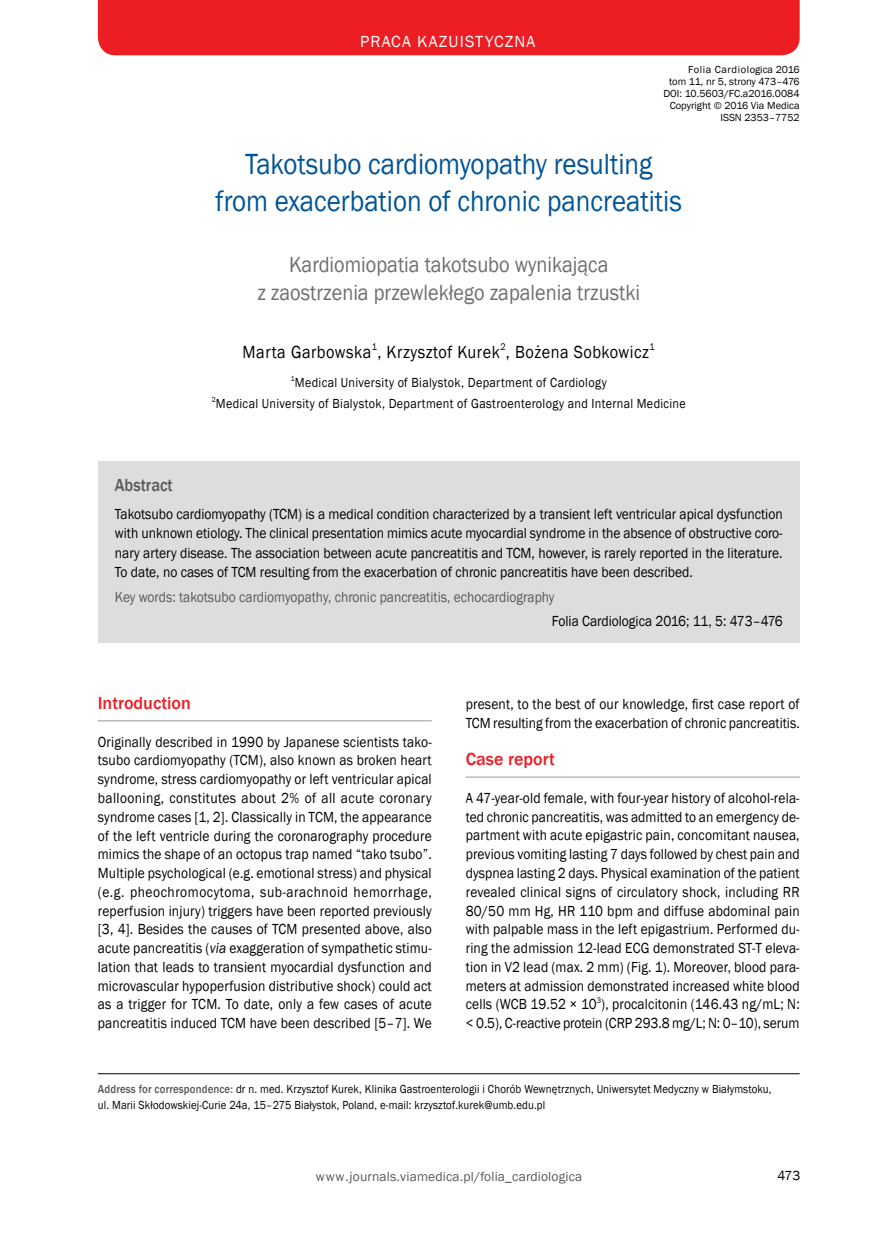
<style>
.page{position:relative;width:872px;height:1234px;background:#fff}
.page>*{position:absolute;margin:0;border:0;box-sizing:border-box;transform-origin:0 0}
.t1{font:30px/36.6px "Franklin Gothic";color:#005496;text-align:center;scale:.9 1}
.t2{font:22.5px/27.5px "Franklin Gothic";color:#6d6e71;text-align:center;scale:.9 1}
.t3{font:18px "Franklin Gothic";letter-spacing:.03em;color:#000;scale:.9 1}
.t4{font:500 18px "Franklin Gothic";color:#ed1d24}
.t5{font:500 18px "Franklin Gothic";color:#58595b;scale:.9 1}
.t6{font:16.5px "Franklin Gothic";letter-spacing:.07em;color:#fff}
.t7{font:15px/18.8px "Franklin Gothic";color:#000;text-align:justify;scale:.9 1}
.t8{font:15px "Franklin Gothic";color:#58595b;scale:.9 1}
.t9{font:13.5px/21px "Franklin Gothic";letter-spacing:.025em;color:#000;text-align:center;scale:.9 1}
.t10{font:13.5px "Franklin Gothic";letter-spacing:.01em;color:#58595b}
.t11{font:13.5px "Franklin Gothic";letter-spacing:.025em;color:#000}
.t12{font:12px/16.5px "Franklin Gothic";letter-spacing:.01em;color:#000;scale:.9 1}
.t13{font:10.5px/12px "Franklin Gothic";color:#000;text-align:right}
.s1{font-style:italic}
.s2{font-weight:500;color:#58595b}
</style>
<div class="page">
<div style="left:98px;top:0;width:701px;height:55px;background:#ed1d24"></div>
<hr style="left:98px;top:1073px;width:701px;height:1px;background:#000">
<div style="left:98px;top:461px;width:701px;height:181px;background:#dcddde"></div>
<hr style="left:98px;top:720px;width:334px;height:1px;background:#939598">
<hr style="left:466px;top:776px;width:333px;height:1px;background:#939598">
<p class="t6" style="left:360px;top:31px;width:177px">praca Kazuistyczna</p>
<p class="t13" style="left:663px;top:64px;width:138px">Folia Cardiologica 2016<br>tom 11, nr 5, strony 473–476<br>DOI: 10.5603/FC.a2016.0084<br>Copyright © 2016 Via Medica<br>ISSN 2353–7752</p>
<h1 class="t1" style="left:216px;top:146px;width:519px">Takotsubo cardiomyopathy resulting from exacerbation of chronic pancreatitis</h1>
<h2 class="t2" style="left:257px;top:251px;width:427px">Kardiomiopatia takotsubo wynikająca<br>z zaostrzenia przewlekłego zapalenia trzustki</h2>
<p class="t3" style="left:243px;top:340px;width:459px">Marta Garbowska<sup>1</sup>, Krzysztof Kurek<sup>2</sup>, Bożena Sobkowicz<sup>1</sup></p>
<p class="t9" style="left:212px;top:372px;width:528px"><sup>1</sup>Medical University of Bialystok, Department of Cardiology<br><sup>2</sup>Medical University of Bialystok, Department of Gastroenterology and Internal Medicine</p>
<p class="t5" style="left:115px;top:473px;width:66px">Abstract</p>
<p class="t7" style="left:115px;top:504px;width:743px;line-height:19.5px">Takotsubo cardiomyopathy (TCM) is a medical condition characterized by a transient left ventricular apical dysfunction with unknown etiology. The clinical presentation mimics acute myocardial syndrome in the absence of obstructive coro&shy;nary artery disease. The association between acute pancreatitis and TCM, however, is rarely reported in the literature.<br>To date, no cases of TCM resulting from the exacerbation of chronic pancreatitis have been described.</p>
<p class="t8" style="left:115px;top:587px;width:490px">Key words: takotsubo cardiomyopathy, chronic pancreatitis, echocardiography</p>
<p class="t7" style="left:552px;top:611px;width:258px">Folia Cardiologica 2016; 11, 5: 473–476</p>
<p class="t4" style="left:98px;top:692px;width:95px">Introduction</p>
<p class="t7" style="left:98px;top:732px;width:372px">Originally described in 1990 by Japanese scientists tako&shy;tsubo cardiomyopathy (TCM), also known as broken heart syndrome, stress cardiomyopathy or left ventricular apical ballooning, constitutes about 2% of all acute coronary syndrome cases [1, 2]. Classically in TCM, the appearance of the left ventricle during the coronarography procedure mimics the shape of an octopus trap named “tako tsubo”.<br>Multiple psychological (e.g. emotional stress) and physical (e.g. pheochromocytoma, sub-arachnoid hemorrhage, reperfusion injury) triggers have been reported previously [3, 4]. Besides the causes of TCM presented above, also acute pancreatitis (<span class="s1">via</span> exaggeration of sympathetic stimu&shy;lation that leads to transient myocardial dysfunction and microvascular hypoperfusion distributive shock) could act as a trigger for TCM. To date, only a few cases of acute pancreatitis induced TCM have been described [5–7]. We</p>
<p class="t7" style="left:466px;top:695px;width:372px">present, to the best of our knowledge, first case report of<br>TCM resulting from the exacerbation of chronic pancreatitis.</p>
<p class="t4" style="left:466px;top:748px;width:91px">Case report</p>
<p class="t7" style="left:466px;top:788px;width:372px">A 47-year-old female, with four-year history of alcohol-rela&shy;ted chronic pancreatitis, was admitted to an emergency de&shy;partment with acute epigastric pain, concomitant nausea, previous vomiting lasting 7 days followed by chest pain and dyspnea lasting 2 days. Physical examination of the patient revealed clinical signs of circulatory shock, including RR 80/50 mm Hg, HR 110 bpm and diffuse abdominal pain with palpable mass in the left epigastrium. Performed du&shy;ring the admission 12-lead ECG demonstrated ST-T eleva&shy;tion in V2 lead (max. 2 mm) (Fig. 1). Moreover, blood para&shy;meters at admission demonstrated increased white blood cells (WCB 19.52 × 10<sup>3</sup>), procalcitonin (146.43 ng/mL; N: &lt; 0.5), C-reactive protein (CRP 293.8 mg/L; N: 0–10), serum</p>
<p class="t12" style="left:98px;top:1080px;width:750px"><span class="s2">Address for correspondence:</span> dr n. med. Krzysztof Kurek, Klinika Gastroenterologii i Chorób Wewnętrznych, Uniwersytet Medyczny w Białymstoku, ul. Marii Skłodowskiej-Curie 24a, 15–275 Białystok, Poland, e-mail: krzysztof.kurek@umb.edu.pl</p>
<p class="t10" style="left:316px;top:1167px;width:268px">www.journals.viamedica.pl/folia_cardiologica</p>
<p class="t11" style="left:777px;top:1166px;width:24px">473</p>
</div>
